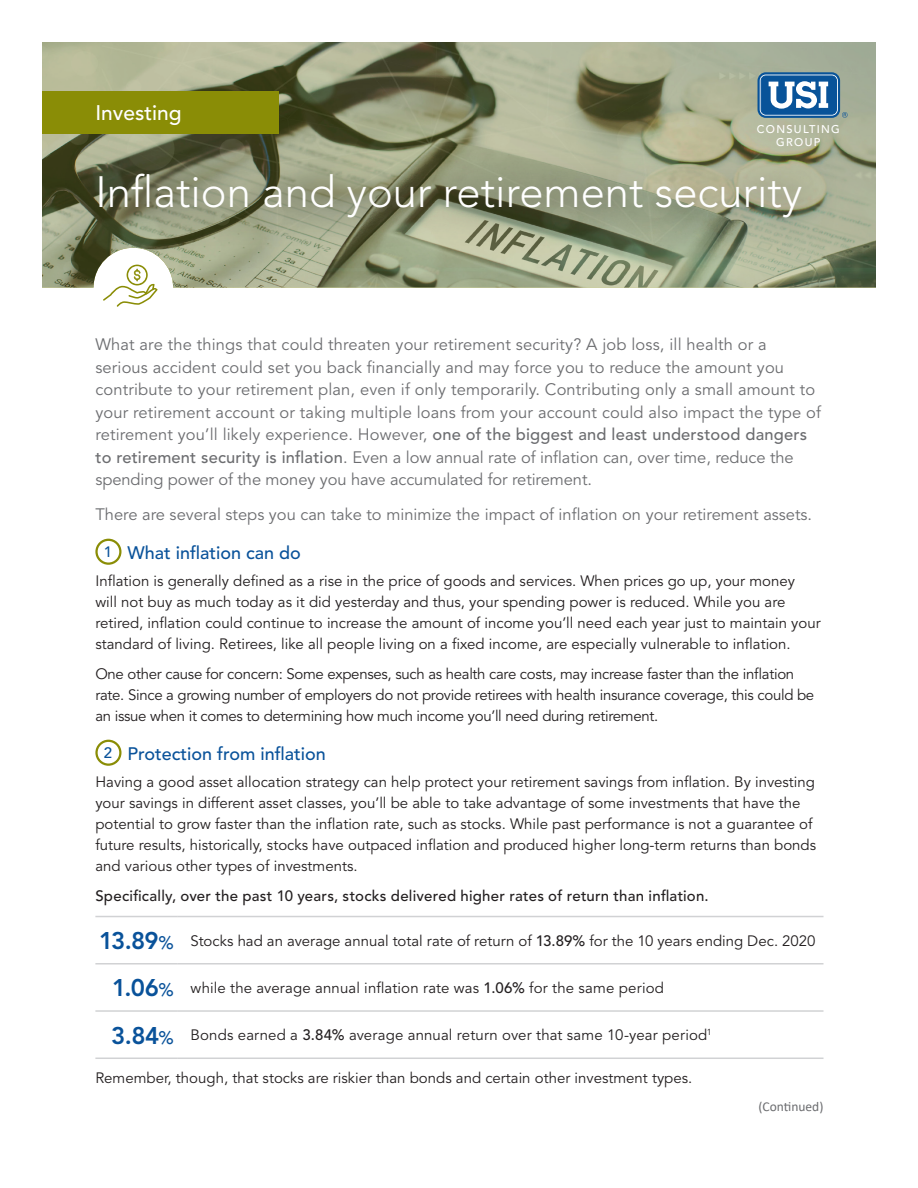
<style>
.page{position:relative;width:918px;height:1188px;background:#fff}
.page>*{position:absolute;margin:0;border:0;box-sizing:border-box;transform-origin:0 0}
.Article_title{font:300 43.5px "Avenir LT Std";color:#fff}
.Subhead_2__blue{font:800 24px "Avenir LT Std";letter-spacing:-.025em;color:#09529a}
.t1{font:500 21px "Avenir LT Std";color:#fff}
.Subhead_2__blue-2{font:500 18px "Avenir LT Std";color:#09529a}
.Intro_copy{font:16.5px/22.5px "Avenir LT Std";letter-spacing:.01em;color:#6c6d70}
.Body_copy{font:15px/21px "Avenir LT Std";color:#231f20}
.Body_copy-2{font:15px/21px "Avenir LT Std";letter-spacing:-.02em;color:#231f20}
.Body_copy-3{font:500 15px "Avenir LT Std";letter-spacing:.015em;color:#231f20}
.t2{font:500 15px "Avenir LT Std";color:#09529a}
.Disclaimer{font:13.5px "Calibri";color:#6c6d70}
.t3{font:500 11.1px/12.5px "Avenir LT Std";letter-spacing:.12em;color:#fff;text-align:center}
.s1{font-weight:500}
.s2{font-weight:500;font-size:18px}
</style>
<div class="page">
<img style="left:42px;top:42px;width:834px;height:246px">
<div style="left:42px;top:91px;width:236px;height:42px;background:#8a8d06"></div>
<svg style="left:64px;top:141px;width:773px;height:111px;background:#8d9375"></svg>
<svg style="left:758px;top:72px;width:82px;height:46px"></svg>
<svg style="left:760px;top:75px;width:78px;height:41px"></svg>
<div style="left:761px;top:76px;width:76px;height:38px;background:#085399;border-radius:5px"></div>
<div style="left:761px;top:76px;width:76px;height:38px;border:1px solid #085399;border-radius:5px"></div>
<svg style="left:769px;top:81px;width:59px;height:28px"></svg>
<svg style="left:842px;top:112px;width:6px;height:6px"></svg>
<svg style="left:103px;top:265px;width:55px;height:42px"></svg>
<div style="left:95px;top:539px;width:27px;height:26px;border:2px solid #8a8d06;border-radius:50%"></div>
<div style="left:95px;top:740px;width:27px;height:26px;border:2px solid #8a8d06;border-radius:50%"></div>
<hr style="left:95px;top:916px;width:82px;height:1px;background:#d1d2d4">
<hr style="left:177px;top:916px;width:647px;height:1px;background:#d1d2d4">
<hr style="left:95px;top:963px;width:82px;height:2px;background:#d1d2d4">
<hr style="left:177px;top:963px;width:647px;height:2px;background:#d1d2d4">
<hr style="left:95px;top:1010px;width:82px;height:2px;background:#d1d2d4">
<hr style="left:177px;top:1010px;width:647px;height:2px;background:#d1d2d4">
<hr style="left:95px;top:1058px;width:82px;height:1px;background:#d1d2d4">
<hr style="left:177px;top:1058px;width:647px;height:1px;background:#d1d2d4">
<p class="t1" style="left:95px;top:101px;width:88px">Investing</p>
<p class="t3" style="left:757px;top:123px;width:85px">CONSULTING<br>GROUP</p>
<p class="Article_title" style="left:95px;top:167px;width:708px">Inflation and your retirement security</p>
<p class="Intro_copy" style="left:95px;top:334px;width:727px">What are the things that could threaten your retirement security? A job loss, ill health or a serious accident could set you back financially and may force you to reduce the amount you contribute to your retirement plan, even if only temporarily. Contributing only a small amount to your retirement account or taking multiple loans from your account could also impact the type of retirement you’ll likely experience. However, <span class="s1">one of the biggest and least understood dangers to retirement security is inflation</span>. Even a low annual rate of inflation can, over time, reduce the spending power of the money you have accumulated for retirement.</p>
<p class="Intro_copy" style="left:95px;top:503px;width:718px">There are several steps you can take to minimize the impact of inflation on your retirement assets.</p>
<p class="t2" style="left:104px;top:544px;width:10px">1</p>
<p class="Subhead_2__blue-2" style="left:128px;top:542px;width:175px">What inflation can do</p>
<p class="Body_copy" style="left:95px;top:571px;width:727px">Inflation is generally defined as a rise in the price of goods and services. When prices go up, your money<br>will not buy as much today as it did yesterday and thus, your spending power is reduced. While you are retired, inflation could continue to increase the amount of income you’ll need each year just to maintain your standard of living. Retirees, like all people living on a fixed income, are especially vulnerable to inflation.</p>
<p class="Body_copy-2" style="left:95px;top:664px;width:720px">One other cause for concern: Some expenses, such as health care costs, may increase faster than the inflation rate. Since a growing number of employers do not provide retirees with health insurance coverage, this could be an issue when it comes to determining how much income you’ll need during retirement.</p>
<p class="t2" style="left:104px;top:745px;width:10px">2</p>
<p class="Subhead_2__blue-2" style="left:128px;top:743px;width:200px">Protection from inflation</p>
<p class="Body_copy" style="left:95px;top:772px;width:722px">Having a good asset allocation strategy can help protect your retirement savings from inflation. By investing your savings in different asset classes, you’ll be able to take advantage of some investments that have the potential to grow faster than the inflation rate, such as stocks. While past performance is not a guarantee of future results, historically, stocks have outpaced inflation and produced higher long-term returns than bonds and various other types of investments.</p>
<p class="Body_copy-3" style="left:95px;top:887px;width:615px">Specifically, over the past 10 years, stocks delivered higher rates of return than inflation.</p>
<p class="Subhead_2__blue" style="left:99px;top:927px;width:76px">13.89<span class="s2">%</span></p>
<p class="Body_copy" style="left:191px;top:931px;width:626px">Stocks had an average annual total rate of return of <span class="s1">13.89%</span> for the 10 years ending Dec. 2020</p>
<p class="Subhead_2__blue" style="left:112px;top:974px;width:63px">1.06<span class="s2">%</span></p>
<p class="Body_copy" style="left:191px;top:978px;width:475px">while the average annual inflation rate was <span class="s1">1.06%</span> for the same period</p>
<p class="Subhead_2__blue" style="left:111px;top:1021px;width:64px">3.84<span class="s2">%</span></p>
<p class="Body_copy" style="left:191px;top:1025px;width:523px">Bonds earned a <span class="s1">3.84%</span> average annual return over that same 10-year period<sup>1</sup></p>
<p class="Body_copy" style="left:95px;top:1068px;width:598px">Remember, though, that stocks are riskier than bonds and certain other investment types.</p>
<p class="Disclaimer" style="left:759px;top:1097px;width:66px">(Continued)</p>
</div>
